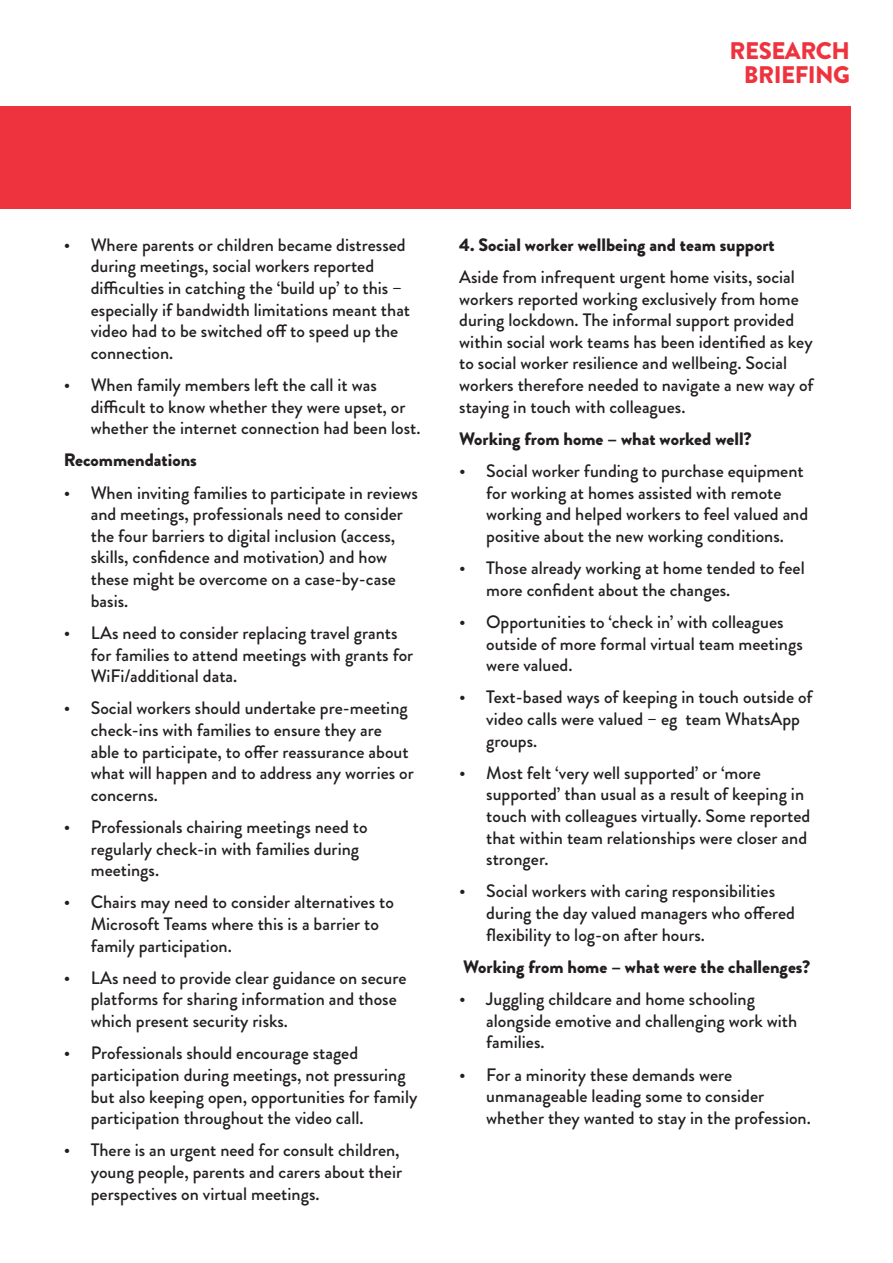
<style>
.page{position:relative;width:893px;height:1263px;background:#fff}
.page>*{position:absolute;margin:0;border:0;box-sizing:border-box;transform-origin:0 0}
.t1{font:900 24px/24px "Brandon Grotesque";letter-spacing:-.02em;color:#ee333f;text-align:right}
.main_text{font:500 18px/21.6px "Brandon Grotesque";color:#231f20}
.main_text-2{font:900 18px "Brandon Grotesque";color:#231f20}
</style>
<div class="page">
<div style="left:0;top:106px;width:850px;height:102px;background:#ee333f"></div>
<p class="t1" style="left:729px;top:39px;width:122px">RESEARCH<br>BRIEFING</p>
<p class="main_text" style="left:91px;top:234px;width:321px;text-indent:-27px">• Where parents or children became distressed during meetings, social workers reported difficulties in catching the ‘build up’ to this – especially if bandwidth limitations meant that video had to be switched off to speed up the connection.</p>
<p class="main_text" style="left:91px;top:374px;width:331px;text-indent:-27px">• When family members left the call it was difficult to know whether they were upset, or whether the internet connection had been lost.</p>
<p class="main_text-2" style="left:64px;top:447px;width:135px">Recommendations</p>
<p class="main_text" style="left:91px;top:482px;width:329px;text-indent:-27px">• When inviting families to participate in reviews and meetings, professionals need to consider the four barriers to digital inclusion (access, skills, confidence and motivation) and how these might be overcome on a case-by-case basis.</p>
<p class="main_text" style="left:91px;top:622px;width:324px;text-indent:-27px">• LAs need to consider replacing travel grants for families to attend meetings with grants for<br>WiFi/additional data.</p>
<p class="main_text" style="left:91px;top:698px;width:325px;text-indent:-27px">• Social workers should undertake pre-meeting check-ins with families to ensure they are able to participate, to offer reassurance about what will happen and to address any worries or concerns.</p>
<p class="main_text" style="left:91px;top:816px;width:278px;text-indent:-27px">• Professionals chairing meetings need to regularly check-in with families during meetings.</p>
<p class="main_text" style="left:91px;top:892px;width:305px;text-indent:-27px">• Chairs may need to consider alternatives to<br>Microsoft Teams where this is a barrier to family participation.</p>
<p class="main_text" style="left:91px;top:967px;width:317px;text-indent:-27px">• LAs need to provide clear guidance on secure platforms for sharing information and those which present security risks.</p>
<p class="main_text" style="left:91px;top:1042px;width:328px;text-indent:-27px">• Professionals should encourage staged participation during meetings, not pressuring but also keeping open, opportunities for family participation throughout the video call.</p>
<p class="main_text" style="left:91px;top:1140px;width:313px;text-indent:-27px">• There is an urgent need for consult children, young people, parents and carers about their perspectives on virtual meetings.</p>
<p class="main_text-2" style="left:459px;top:232px;width:317px">4. Social worker wellbeing and team support</p>
<p class="main_text" style="left:459px;top:266px;width:356px">Aside from infrequent urgent home visits, social workers reported working exclusively from home during lockdown. The informal support provided within social work teams has been identified as key to social worker resilience and wellbeing. Social workers therefore needed to navigate a new way of staying in touch with colleagues.</p>
<p class="main_text-2" style="left:459px;top:426px;width:294px">Working from home – what worked well?</p>
<p class="main_text" style="left:486px;top:460px;width:323px;text-indent:-27px">• Social worker funding to purchase equipment for working at homes assisted with remote working and helped workers to feel valued and positive about the new working conditions.</p>
<p class="main_text" style="left:486px;top:557px;width:320px;text-indent:-27px">• Those already working at home tended to feel more confident about the changes.</p>
<p class="main_text" style="left:486px;top:611px;width:318px;text-indent:-27px">• Opportunities to ‘check in’ with colleagues outside of more formal virtual team meetings were valued.</p>
<p class="main_text" style="left:486px;top:687px;width:328px;text-indent:-27px">• Text-based ways of keeping in touch outside of video calls were valued – eg team WhatsApp groups.</p>
<p class="main_text" style="left:486px;top:762px;width:326px;text-indent:-27px">• Most felt ‘very well supported’ or ‘more supported’ than usual as a result of keeping in touch with colleagues virtually. Some reported that within team relationships were closer and stronger.</p>
<p class="main_text" style="left:486px;top:881px;width:310px;text-indent:-27px">• Social workers with caring responsibilities during the day valued managers who offered flexibility to log-on after hours.</p>
<p class="main_text-2" style="left:463px;top:954px;width:349px">Working from home – what were the challenges?</p>
<p class="main_text" style="left:486px;top:988px;width:312px;text-indent:-27px">• Juggling childcare and home schooling alongside emotive and challenging work with families.</p>
<p class="main_text" style="left:486px;top:1064px;width:326px;text-indent:-27px">• For a minority these demands were unmanageable leading some to consider whether they wanted to stay in the profession.</p>
</div>
